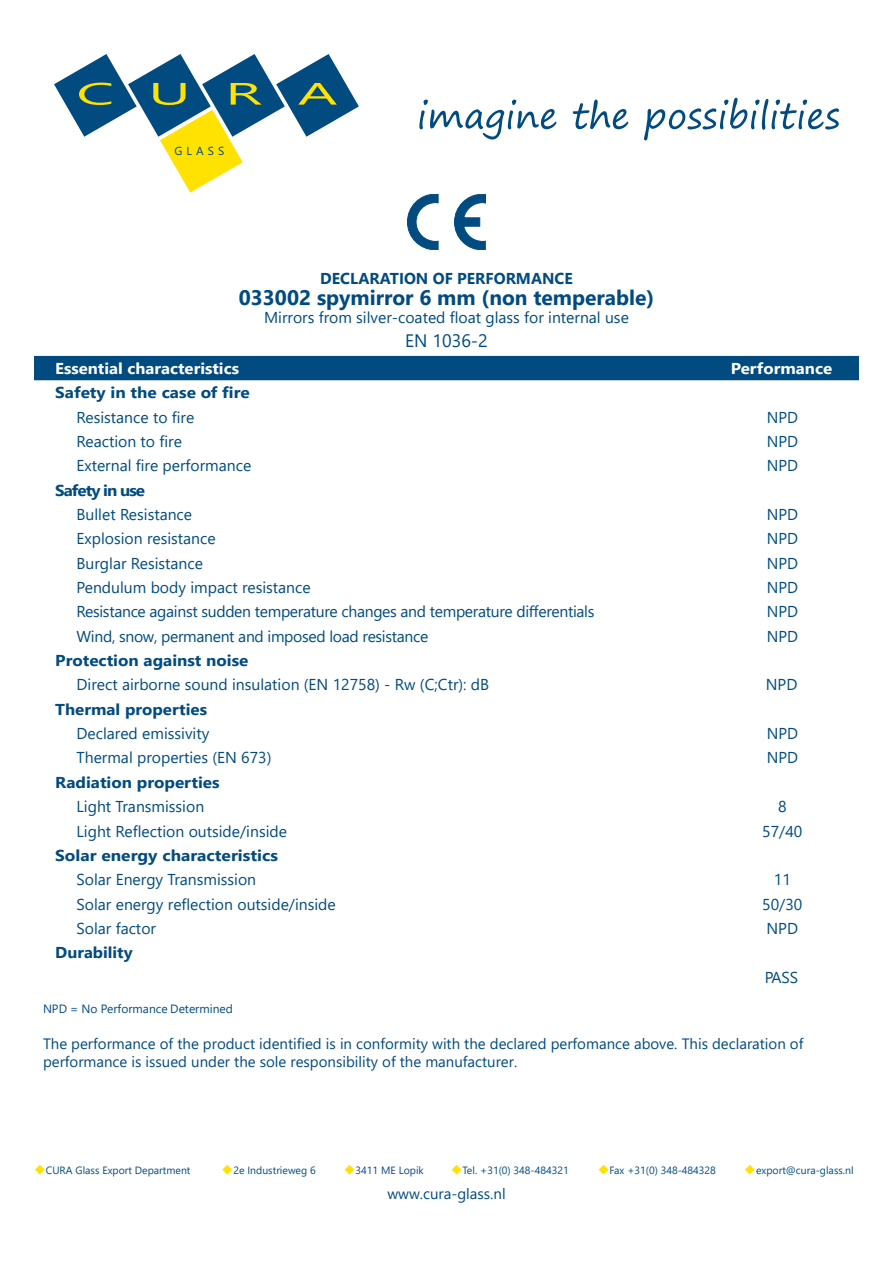
<style>
.page{position:relative;width:893px;height:1263px;background:#fff}
.page>*{position:absolute;margin:0;border:0;box-sizing:border-box;transform-origin:0 0}
.t1{font:30.9px "Segoe UI";color:#ffe201;scale:2 1}
.t2{font:700 21px "Segoe UI";color:#014b81}
.t3{font:18px "Segoe UI";color:#014b81}
.t4{font:15.75px "Segoe UI";color:#014b81}
.t5{font:15.75px "Segoe UI";letter-spacing:-.02em;color:#014b81}
.t6{font:700 15.75px "Segoe UI";color:#014b81;scale:1.08 1}
.t7{font:700 15.75px "Segoe UI";color:#014b81;scale:1.1 1}
.t8{font:700 15.75px "Segoe UI";color:#014b81}
.t9{font:700 15.75px "Segoe UI";color:#fff;scale:1.06 1}
.t10{font:700 15.75px "Segoe UI";color:#014b81;scale:1.09 1}
.t11{font:700 15.75px "Segoe UI";color:#014b81;scale:1.07 1}
.t12{font:700 15.75px "Segoe UI";color:#fff;scale:1.07 1}
.t13{font:700 15.75px "Segoe UI";letter-spacing:-.06em;color:#014b81;scale:1.08 1}
.t14{font:700 15.75px "Segoe UI";color:#014b81;scale:1.05 1}
.t15{font:15px/18px "Segoe UI";color:#014b81}
.t16{font:12px "Segoe UI";color:#014b81}
.t17{font:11.7px "Segoe UI";letter-spacing:.35em;color:#014b81}
.t18{font:10.5px "Segoe UI";color:#014b81}
.t19{font:10.5px "Segoe UI";color:#094594}
.s1{color:#ffe201}
</style>
<div class="page">
<div style="left:34px;top:356px;width:825px;height:24px;background:#014b81"></div>
<svg style="left:54px;top:54px;width:305px;height:139px"></svg>
<svg style="left:419px;top:100px;width:137px;height:39px"></svg>
<svg style="left:573px;top:100px;width:55px;height:29px"></svg>
<svg style="left:644px;top:98px;width:195px;height:43px"></svg>
<svg style="left:454px;top:194px;width:32px;height:56px"></svg>
<svg style="left:407px;top:194px;width:31px;height:56px"></svg>
<h1 class="t1" style="left:76px;top:72px;width:94px">CUR</h1>
<p class="t17" style="left:174px;top:142px;width:51px">GLASS</p>
<h1 class="t1" style="left:298px;top:72px;width:21px">A</h1>
<p class="t8" style="left:320px;top:264px;width:254px">DECLARATION OF PERFORMANCE</p>
<h2 class="t2" style="left:239px;top:278px;width:417px">033002 spymirror 6 mm (non temperable)</h2>
<p class="t4" style="left:264px;top:303px;width:366px">Mirrors from silver-coated float glass for internal use</p>
<p class="t3" style="left:405px;top:324px;width:84px">EN 1036-2</p>
<p class="t9" style="left:55px;top:353px;width:175px">Essential characteristics</p>
<p class="t12" style="left:731px;top:353px;width:96px">Performance</p>
<p class="t10" style="left:55px;top:378px;width:180px">Safety in the case of fire</p>
<p class="t4" style="left:77px;top:402px;width:119px">Resistance to fire</p>
<p class="t4" style="left:767px;top:402px;width:33px">NPD</p>
<p class="t4" style="left:77px;top:426px;width:107px">Reaction to fire</p>
<p class="t4" style="left:767px;top:426px;width:33px">NPD</p>
<p class="t4" style="left:77px;top:451px;width:176px">External fire performance</p>
<p class="t4" style="left:767px;top:451px;width:33px">NPD</p>
<p class="t13" style="left:55px;top:475px;width:85px">Safety in use</p>
<p class="t4" style="left:77px;top:499px;width:117px">Bullet Resistance</p>
<p class="t4" style="left:767px;top:499px;width:33px">NPD</p>
<p class="t4" style="left:77px;top:524px;width:141px">Explosion resistance</p>
<p class="t4" style="left:767px;top:524px;width:33px">NPD</p>
<p class="t4" style="left:77px;top:548px;width:128px">Burglar Resistance</p>
<p class="t4" style="left:767px;top:548px;width:33px">NPD</p>
<p class="t4" style="left:77px;top:572px;width:236px">Pendulum body impact resistance</p>
<p class="t4" style="left:767px;top:572px;width:33px">NPD</p>
<p class="t5" style="left:77px;top:597px;width:519px">Resistance against sudden temperature changes and temperature differentials</p>
<p class="t4" style="left:767px;top:597px;width:33px">NPD</p>
<p class="t5" style="left:77px;top:621px;width:353px">Wind, snow, permanent and imposed load resistance</p>
<p class="t4" style="left:767px;top:621px;width:33px">NPD</p>
<p class="t6" style="left:55px;top:646px;width:180px">Protection against noise</p>
<p class="t4" style="left:77px;top:670px;width:414px">Direct airborne sound insulation (EN 12758) - Rw (C;Ctr): dB</p>
<p class="t4" style="left:766px;top:670px;width:33px">NPD</p>
<p class="t11" style="left:55px;top:694px;width:143px">Thermal properties</p>
<p class="t4" style="left:77px;top:719px;width:134px">Declared emissivity</p>
<p class="t4" style="left:767px;top:719px;width:33px">NPD</p>
<p class="t4" style="left:77px;top:743px;width:196px">Thermal properties (EN 673)</p>
<p class="t4" style="left:767px;top:743px;width:33px">NPD</p>
<p class="t6" style="left:55px;top:767px;width:154px">Radiation properties</p>
<p class="t4" style="left:77px;top:792px;width:129px">Light Transmission</p>
<p class="t4" style="left:778px;top:792px;width:10px">8</p>
<p class="t4" style="left:77px;top:816px;width:212px">Light Reflection outside/inside</p>
<p class="t4" style="left:762px;top:816px;width:42px">57/40</p>
<p class="t7" style="left:55px;top:840px;width:204px">Solar energy characteristics</p>
<p class="t4" style="left:77px;top:865px;width:181px">Solar Energy Transmission</p>
<p class="t4" style="left:774px;top:865px;width:18px">11</p>
<p class="t4" style="left:77px;top:889px;width:261px">Solar energy reflection outside/inside</p>
<p class="t4" style="left:762px;top:889px;width:42px">50/30</p>
<p class="t4" style="left:77px;top:913px;width:81px">Solar factor</p>
<p class="t4" style="left:766px;top:913px;width:33px">NPD</p>
<p class="t14" style="left:55px;top:938px;width:75px">Durability</p>
<p class="t4" style="left:765px;top:962px;width:35px">PASS</p>
<p class="t16" style="left:43px;top:997px;width:191px">NPD = No Performance Determined</p>
<p class="t15" style="left:43px;top:1033px;width:762px">The performance of the product identified is in conformity with the declared perfomance above. This declaration of performance is issued under the sole responsibility of the manufacturer.</p>
<p class="t18" style="left:34px;top:1161px;width:158px"><span class="s1">◆</span>CURA Glass Export Department</p>
<p class="t18" style="left:222px;top:1161px;width:96px"><span class="s1">◆</span>2e Industrieweg 6</p>
<p class="t19" style="left:344px;top:1161px;width:82px"><span class="s1">◆</span>3411 ME Lopik</p>
<p class="t18" style="left:451px;top:1161px;width:120px"><span class="s1">◆</span>Tel. +31(0) 348-484321</p>
<p class="t18" style="left:598px;top:1161px;width:120px"><span class="s1">◆</span>Fax +31(0) 348-484328</p>
<p class="t18" style="left:744px;top:1161px;width:111px"><span class="s1">◆</span>export@cura-glass.nl</p>
<p class="t15" style="left:387px;top:1183px;width:120px">www.cura-glass.nl</p>
</div>
